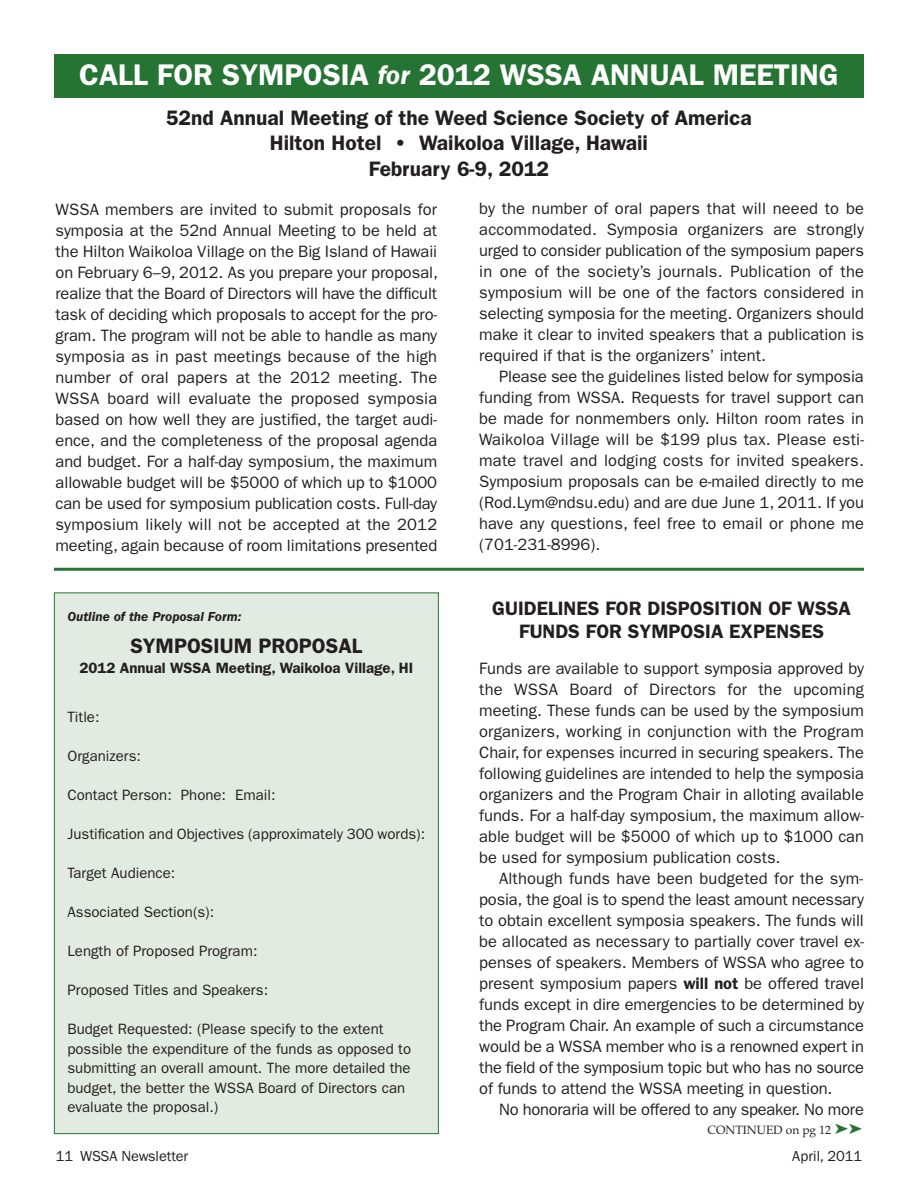
<style>
.page{position:relative;width:918px;height:1188px;background:#fff}
.page>*{position:absolute;margin:0;border:0;box-sizing:border-box;transform-origin:0 0}
.t1{font:600 30px "Franklin Gothic";color:#fff}
.t2{font:600 21px/25.2px "Franklin Gothic";color:#231f20;text-align:center}
.t3{font:600 19.5px/23.4px "Franklin Gothic";color:#231f20;text-align:center}
.t4{font:16.5px/21px "Franklin Gothic";color:#231f20;text-align:justify}
.t5{font:15px/19.5px "Franklin Gothic";color:#231f20}
.t6{font:600 15px "Franklin Gothic";color:#231f20}
.t7{font:15px "Franklin Gothic";letter-spacing:-.005em;color:#231f20}
.t8{font:italic 600 13.5px "Franklin Gothic";color:#231f20}
.t9{font:12px "Palatino";color:#231f20}
.s1{font-style:italic;font-size:27px}
.s2{font-weight:600}
.s3{color:#267434}
</style>
<div class="page">
<div style="left:54px;top:54px;width:810px;height:43px;background:#267434"></div>
<hr style="left:54px;top:568px;width:810px;height:3px;background:#267434">
<div style="left:55px;top:593px;width:383px;height:540px;background:#e2ebe1"></div>
<h1 class="t1" style="left:79px;top:65px;width:761px">CALL FOR SYMPOSIA <span class="s1">for</span> 2012 WSSA ANNUAL MEETING</h1>
<p class="t2" style="left:166px;top:107px;width:587px">52nd Annual Meeting of the Weed Science Society of America<br>Hilton Hotel • Waikoloa Village, Hawaii<br>February 6-9, 2012</p>
<p class="t4" style="left:56px;top:201px;width:384px">WSSA members are invited to submit proposals for symposia at the 52nd Annual Meeting to be held at the Hilton Waikoloa Village on the Big Island of Hawaii on February 6–9, 2012. As you prepare your proposal, realize that the Board of Directors will have the difficult task of deciding which proposals to accept for the pro&shy;gram. The program will not be able to handle as many symposia as in past meetings because of the high number of oral papers at the 2012 meeting. The WSSA board will evaluate the proposed symposia based on how well they are justified, the target audi&shy;ence, and the completeness of the proposal agenda and budget. For a half-day symposium, the maximum allowable budget will be $5000 of which up to $1000 can be used for symposium publication costs. Full-day symposium likely will not be accepted at the 2012 meeting, again because of room limitations presented</p>
<p class="t4" style="left:479px;top:199px;width:386px">by the number of oral papers that will neeed to be accommodated. Symposia organizers are strongly urged to consider publication of the symposium papers in one of the society’s journals. Publication of the symposium will be one of the factors considered in selecting symposia for the meeting. Organizers should make it clear to invited speakers that a publication is required if that is the organizers’ intent.</p>
<p class="t4" style="left:479px;top:367px;width:386px;text-indent:20px">Please see the guidelines listed below for symposia funding from WSSA. Requests for travel support can be made for nonmembers only. Hilton room rates in Waikoloa Village will be $199 plus tax. Please esti&shy;mate travel and lodging costs for invited speakers.<br>Symposium proposals can be e-mailed directly to me (Rod.Lym@ndsu.edu) and are due June 1, 2011. If you have any questions, feel free to email or phone me (701-231-8996).</p>
<p class="t8" style="left:68px;top:612px;width:175px">Outline of the Proposal Form:</p>
<p class="t3" style="left:492px;top:598px;width:360px">GUIDELINES FOR DISPOSITION OF WSSA<br>FUNDS FOR SYMPOSIA EXPENSES</p>
<p class="t4" style="left:479px;top:659px;width:386px">Funds are available to support symposia approved by the WSSA Board of Directors for the upcoming meeting. These funds can be used by the symposium organizers, working in conjunction with the Program Chair, for expenses incurred in securing speakers. The following guidelines are intended to help the symposia organizers and the Program Chair in alloting available funds. For a half-day symposium, the maximum allow&shy;able budget will be $5000 of which up to $1000 can be used for symposium publication costs.</p>
<p class="t4" style="left:479px;top:869px;width:386px;text-indent:20px">Although funds have been budgeted for the sym&shy;posia, the goal is to spend the least amount necessary to obtain excellent symposia speakers. The funds will be allocated as necessary to partially cover travel ex&shy;penses of speakers. Members of WSSA who agree to present symposium papers <span class="s2">will not</span> be offered travel funds except in dire emergencies to be determined by the Program Chair. An example of such a circumstance would be a WSSA member who is a renowned expert in the field of the symposium topic but who has no source of funds to attend the WSSA meeting in question.</p>
<p class="t4" style="left:499px;top:1100px;width:366px">No honoraria will be offered to any speaker. No more</p>
<p class="t9" style="left:708px;top:1123px;width:156px">CONTINUED on pg 12 <span class="s3">➤➤</span></p>
<p class="t7" style="left:56px;top:1147px;width:134px">11 WSSA Newsletter</p>
<p class="t7" style="left:792px;top:1147px;width:71px">April, 2011</p>
<p class="t2" style="left:130px;top:635px;width:233px">SYMPOSIUM PROPOSAL</p>
<p class="t6" style="left:79px;top:662px;width:336px">2012 Annual WSSA Meeting, Waikoloa Village, HI</p>
<p class="t5" style="left:67px;top:708px;width:34px">Title:</p>
<p class="t5" style="left:67px;top:747px;width:75px">Organizers:</p>
<p class="t5" style="left:67px;top:786px;width:210px">Contact Person: Phone: Email:</p>
<p class="t5" style="left:67px;top:825px;width:359px">Justification and Objectives (approximately 300 words):</p>
<p class="t5" style="left:67px;top:864px;width:109px">Target Audience:</p>
<p class="t5" style="left:67px;top:903px;width:148px">Associated Section(s):</p>
<p class="t5" style="left:67px;top:942px;width:192px">Length of Proposed Program:</p>
<p class="t5" style="left:67px;top:981px;width:202px">Proposed Titles and Speakers:</p>
<p class="t5" style="left:67px;top:1020px;width:345px">Budget Requested: (Please specify to the extent possible the expenditure of the funds as opposed to submitting an overall amount. The more detailed the budget, the better the WSSA Board of Directors can evaluate the proposal.)</p>
</div>
